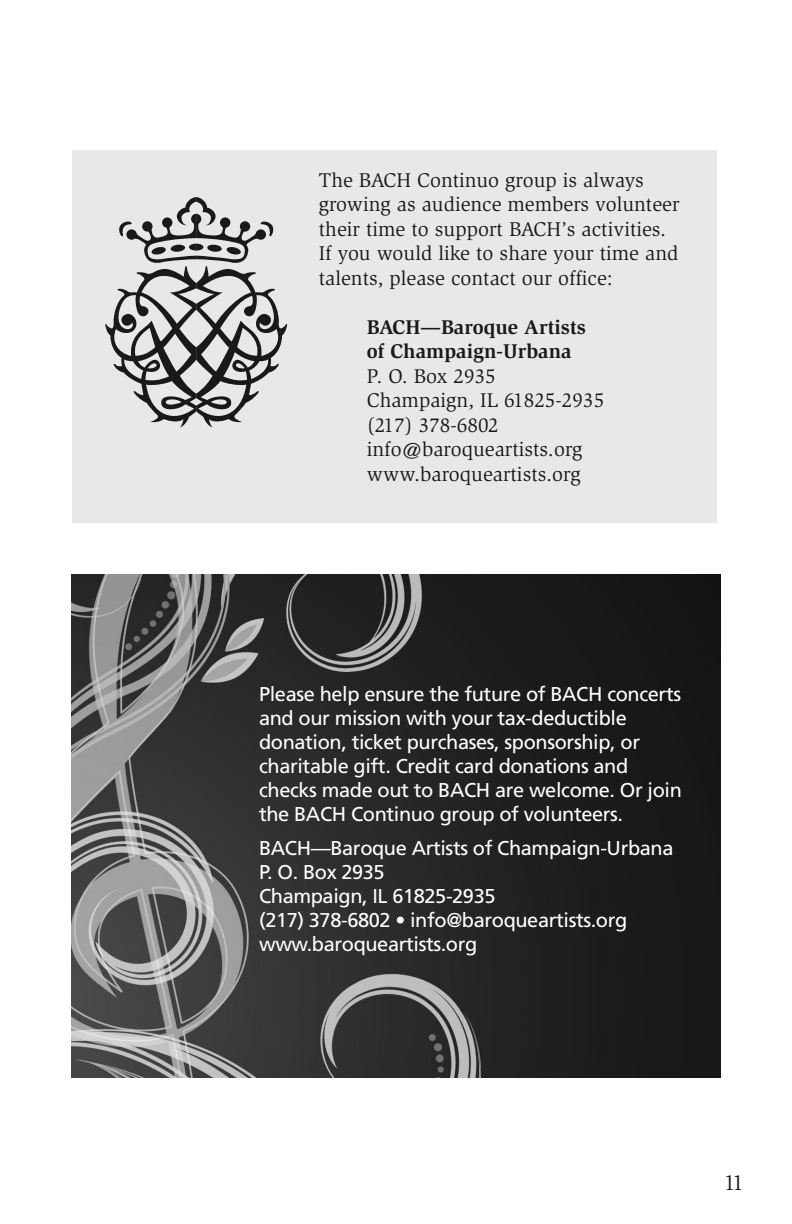
<style>
.page{position:relative;width:792px;height:1224px;background:#fff}
.page>*{position:absolute;margin:0;border:0;box-sizing:border-box;transform-origin:0 0}
.t1{font:22px "Slimbach";color:#191919}
.t2{font:20.4px/24.6px "Slimbach";color:#191919}
.t3{font:700 20.4px/24.6px "Slimbach";color:#191919}
.t4{font:20px/24px "Frutiger LT Std";letter-spacing:-.02em;color:#fff}
</style>
<div class="page">
<div style="left:72px;top:150px;width:644px;height:373px;background:#e8e8e8"></div>
<svg style="left:105px;top:197px;width:182px;height:230px"></svg>
<img style="left:72px;top:575px;width:648px;height:502px">
<p class="t2" style="left:319px;top:169px;width:362px">The BACH Continuo group is always growing as audience members volunteer their time to support BACH’s activities.<br>If you would like to share your time and talents, please contact our office:</p>
<p class="t3" style="left:367px;top:316px;width:220px">BACH—Baroque Artists of Champaign-Urbana</p>
<p class="t2" style="left:367px;top:365px;width:239px">P. O. Box 2935<br>Champaign, IL 61825-2935 (217) 378-6802 info@baroqueartists.org www.baroqueartists.org</p>
<p class="t4" style="left:259px;top:684px;width:424px">Please help ensure the future of BACH concerts and our mission with your tax-deductible donation, ticket purchases, sponsorship, or charitable gift. Credit card donations and checks made out to BACH are welcome. Or join the BACH Continuo group of volunteers.</p>
<p class="t4" style="left:259px;top:838px;width:416px">BACH—Baroque Artists of Champaign-Urbana<br>P. O. Box 2935<br>Champaign, IL 61825-2935<br>(217) 378-6802 • info@baroqueartists.org www.baroqueartists.org</p>
<p class="t1" style="left:724px;top:1174px;width:21px">11</p>
</div>
